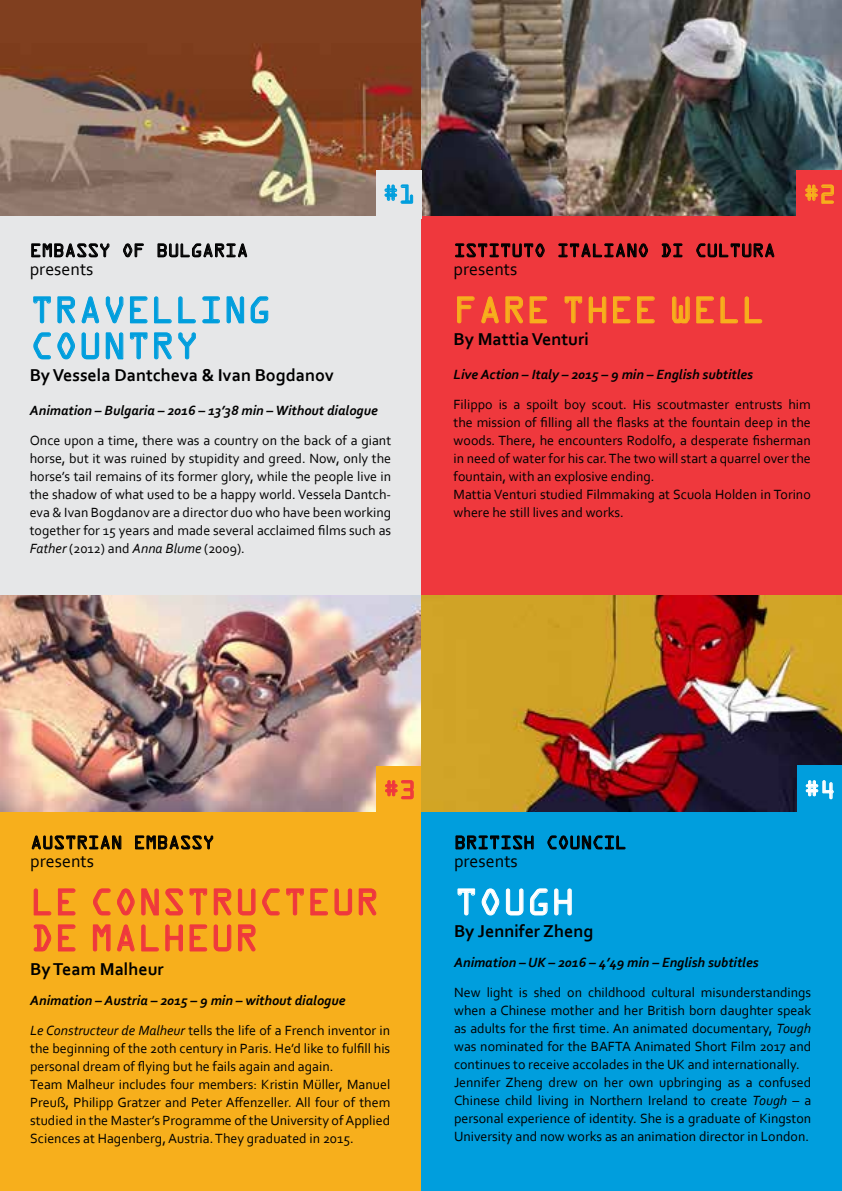
<style>
.page{position:relative;width:842px;height:1191px;background:#fff}
.page>*{position:absolute;margin:0;border:0;box-sizing:border-box;transform-origin:0 0}
.t1{font:40px/36px "OCRA Extended";color:#ef383d}
.t2{font:40px/36px "OCRA Extended";color:#009edd}
.t3{font:40px "OCRA Extended";color:#f7af1c}
.t4{font:40px "OCRA Extended";color:#fff}
.t5{font:28px "OCRA Extended";color:#009edd}
.t6{font:28px "OCRA Extended";color:#f7af1c}
.t7{font:28px "OCRA Extended";color:#ef383d}
.t8{font:28px "OCRA Extended";color:#fff}
.t9{font:20px "OCRA Extended";letter-spacing:-.03em;color:#000}
.t10{font:700 18px "Corbel";color:#000}
.t11{font:18px "Corbel";color:#000}
.t12{font:14px/18px "Corbel";color:#000}
.t13{font:italic 700 14px/30px "Corbel";color:#000}
.s1{font-style:italic}
.s2{font-weight:400}
.s3{font-weight:400;font-style:normal}
</style>
<div class="page">
<div style="left:0;top:0;width:421px;height:595px;background:#e6e7e8"></div>
<div style="left:421px;top:0;width:421px;height:595px;background:#ef383d"></div>
<svg style="left:31px;top:243px;width:79px;height:15px"></svg>
<svg style="left:123px;top:243px;width:21px;height:15px"></svg>
<svg style="left:157px;top:243px;width:91px;height:15px"></svg>
<svg style="left:33px;top:296px;width:18px;height:28px"></svg>
<svg style="left:57px;top:296px;width:18px;height:28px"></svg>
<svg style="left:81px;top:296px;width:43px;height:28px"></svg>
<svg style="left:130px;top:296px;width:18px;height:28px"></svg>
<svg style="left:154px;top:296px;width:18px;height:28px"></svg>
<svg style="left:178px;top:296px;width:18px;height:28px"></svg>
<svg style="left:202px;top:296px;width:18px;height:28px"></svg>
<svg style="left:226px;top:296px;width:18px;height:28px"></svg>
<svg style="left:250px;top:296px;width:19px;height:28px"></svg>
<svg style="left:33px;top:332px;width:18px;height:28px"></svg>
<svg style="left:57px;top:332px;width:18px;height:28px"></svg>
<svg style="left:81px;top:332px;width:18px;height:28px"></svg>
<svg style="left:105px;top:332px;width:19px;height:28px"></svg>
<svg style="left:130px;top:332px;width:18px;height:28px"></svg>
<svg style="left:154px;top:332px;width:18px;height:28px"></svg>
<svg style="left:178px;top:332px;width:18px;height:28px"></svg>
<img style="left:0;top:0;width:842px;height:215px">
<svg style="left:455px;top:243px;width:90px;height:15px"></svg>
<svg style="left:558px;top:243px;width:91px;height:15px"></svg>
<svg style="left:661px;top:243px;width:22px;height:15px"></svg>
<svg style="left:696px;top:243px;width:79px;height:15px"></svg>
<svg style="left:457px;top:296px;width:18px;height:28px"></svg>
<svg style="left:481px;top:296px;width:18px;height:28px"></svg>
<svg style="left:505px;top:296px;width:18px;height:28px"></svg>
<svg style="left:529px;top:296px;width:19px;height:28px"></svg>
<svg style="left:564px;top:296px;width:43px;height:28px"></svg>
<svg style="left:613px;top:296px;width:18px;height:28px"></svg>
<svg style="left:637px;top:296px;width:18px;height:28px"></svg>
<svg style="left:672px;top:296px;width:18px;height:28px"></svg>
<svg style="left:696px;top:296px;width:18px;height:28px"></svg>
<svg style="left:720px;top:296px;width:18px;height:28px"></svg>
<svg style="left:744px;top:296px;width:19px;height:28px"></svg>
<div style="left:376px;top:170px;width:45px;height:49px;background:#e6e7e8"></div>
<svg style="left:384px;top:184px;width:30px;height:20px"></svg>
<div style="left:797px;top:170px;width:45px;height:53px;background:#ef383d"></div>
<svg style="left:805px;top:184px;width:29px;height:20px"></svg>
<div style="left:0;top:595px;width:421px;height:596px;background:#f7af1c"></div>
<div style="left:421px;top:595px;width:421px;height:596px;background:#009edd"></div>
<svg style="left:31px;top:835px;width:91px;height:15px"></svg>
<svg style="left:135px;top:835px;width:79px;height:15px"></svg>
<svg style="left:33px;top:888px;width:19px;height:27px"></svg>
<svg style="left:58px;top:888px;width:18px;height:27px"></svg>
<svg style="left:93px;top:888px;width:18px;height:27px"></svg>
<svg style="left:117px;top:888px;width:18px;height:28px"></svg>
<svg style="left:141px;top:888px;width:18px;height:28px"></svg>
<svg style="left:165px;top:888px;width:91px;height:28px"></svg>
<svg style="left:262px;top:888px;width:18px;height:27px"></svg>
<svg style="left:286px;top:888px;width:18px;height:28px"></svg>
<svg style="left:310px;top:888px;width:18px;height:27px"></svg>
<svg style="left:334px;top:888px;width:18px;height:27px"></svg>
<svg style="left:358px;top:888px;width:19px;height:27px"></svg>
<svg style="left:33px;top:924px;width:19px;height:28px"></svg>
<svg style="left:58px;top:924px;width:18px;height:27px"></svg>
<svg style="left:93px;top:924px;width:18px;height:28px"></svg>
<svg style="left:117px;top:924px;width:18px;height:28px"></svg>
<svg style="left:141px;top:924px;width:18px;height:27px"></svg>
<svg style="left:165px;top:924px;width:18px;height:28px"></svg>
<svg style="left:189px;top:924px;width:43px;height:27px"></svg>
<svg style="left:238px;top:924px;width:18px;height:27px"></svg>
<img style="left:0;top:595px;width:842px;height:216px">
<svg style="left:455px;top:835px;width:79px;height:15px"></svg>
<svg style="left:547px;top:835px;width:79px;height:15px"></svg>
<svg style="left:457px;top:888px;width:67px;height:28px"></svg>
<svg style="left:530px;top:888px;width:18px;height:27px"></svg>
<svg style="left:554px;top:888px;width:18px;height:28px"></svg>
<div style="left:376px;top:765px;width:45px;height:49px;background:#f7af1c"></div>
<svg style="left:385px;top:780px;width:29px;height:20px"></svg>
<div style="left:797px;top:765px;width:45px;height:51px;background:#009edd"></div>
<svg style="left:805px;top:780px;width:29px;height:20px"></svg>
<h2 class="t5" style="left:382px;top:179px;width:34px">#1</h2>
<h2 class="t6" style="left:803px;top:179px;width:34px">#2</h2>
<h3 class="t9" style="left:30px;top:240px;width:220px">EMBASSY OF BULGARIA</h3>
<p class="t11" style="left:30px;top:258px;width:65px">presents</p>
<h1 class="t2" style="left:30px;top:291px;width:243px">TRAVELLING<br>COUNTRY</h1>
<p class="t10" style="left:30px;top:364px;width:306px">By Vessela Dantcheva &amp; Ivan Bogdanov</p>
<p class="t13" style="left:30px;top:395px;width:350px">Animation – Bulgaria – 2016 – 13’38 min – Without dialogue</p>
<p class="t12" style="left:30px;top:431px;width:363px;text-align:justify">Once upon a time, there was a country on the back of a giant horse, but it was ruined by stupidity and greed. Now, only the horse’s tail remains of its former glory, while the people live in the shadow of what used to be a happy world. Vessela Dantch&shy;eva &amp; Ivan Bogdanov are a director duo who have been working together for 15 years and made several acclaimed films such as <span class="s1">Father</span> (2012) and <span class="s1">Anna Blume</span> (2009).</p>
<h3 class="t9" style="left:454px;top:240px;width:324px">ISTITUTO ITALIANO DI CULTURA</h3>
<p class="t11" style="left:454px;top:258px;width:65px">presents</p>
<h1 class="t3" style="left:454px;top:288px;width:313px">FARE THEE WELL</h1>
<p class="t10" style="left:454px;top:328px;width:137px">By Mattia Venturi</p>
<p class="t13" style="left:454px;top:359px;width:301px">Live Action – Italy – 2015 – 9 min – English subtitles</p>
<p class="t12" style="left:454px;top:395px;width:359px">Filippo is a spoilt boy scout. His scoutmaster entrusts him the mission of filling all the flasks at the fountain deep in the woods. There, he encounters Rodolfo, a desperate fisherman in need of water for his car. The two will start a quarrel over the fountain, with an explosive ending.<br>Mattia Venturi studied Filmmaking at Scuola Holden in Torino where he still lives and works.</p>
<h2 class="t7" style="left:383px;top:775px;width:34px">#3</h2>
<h2 class="t8" style="left:803px;top:775px;width:34px">#4</h2>
<h3 class="t9" style="left:30px;top:831px;width:186px">AUSTRIAN EMBASSY</h3>
<p class="t11" style="left:30px;top:849px;width:65px">presents</p>
<h1 class="t1" style="left:30px;top:883px;width:351px">LE CONSTRUCTEUR<br>DE MALHEUR</h1>
<p class="t10" style="left:30px;top:957px;width:135px">By Team Malheur</p>
<p class="t13" style="left:30px;top:985px;width:361px">Animation – Austria – 2015 – 9 min – without dialogue<br><span class="s2">Le Constructeur de Malheur</span> <span class="s3">tells the life of a French inventor in</span></p>
<p class="t12" style="left:30px;top:1039px;width:362px">the beginning of the 20th century in Paris. He’d like to fulfill his personal dream of flying but he fails again and again.<br>Team Malheur includes four members: Kristin Müller, Manuel Preuß, Philipp Gratzer and Peter Affenzeller. All four of them studied in the Master’s Programme of the University of Applied Sciences at Hagenberg, Austria. They graduated in 2015.</p>
<h3 class="t9" style="left:454px;top:831px;width:174px">BRITISH COUNCIL</h3>
<p class="t11" style="left:454px;top:849px;width:65px">presents</p>
<h1 class="t4" style="left:454px;top:880px;width:122px">TOUGH</h1>
<p class="t10" style="left:454px;top:919px;width:141px">By Jennifer Zheng</p>
<p class="t13" style="left:454px;top:947px;width:306px">Animation – UK – 2016 – 4’49 min – English subtitles</p>
<p class="t12" style="left:454px;top:983px;width:359px">New light is shed on childhood cultural misunderstandings when a Chinese mother and her British born daughter speak as adults for the first time. An animated documentary, <span class="s1">Tough </span>was nominated for the BAFTA Animated Short Film 2017 and continues to receive accolades in the UK and internationally.<br>Jennifer Zheng drew on her own upbringing as a confused Chinese child living in Northern Ireland to create <span class="s1">Tough</span> – a personal experience of identity. She is a graduate of Kingston University and now works as an animation director in London.</p>
</div>
